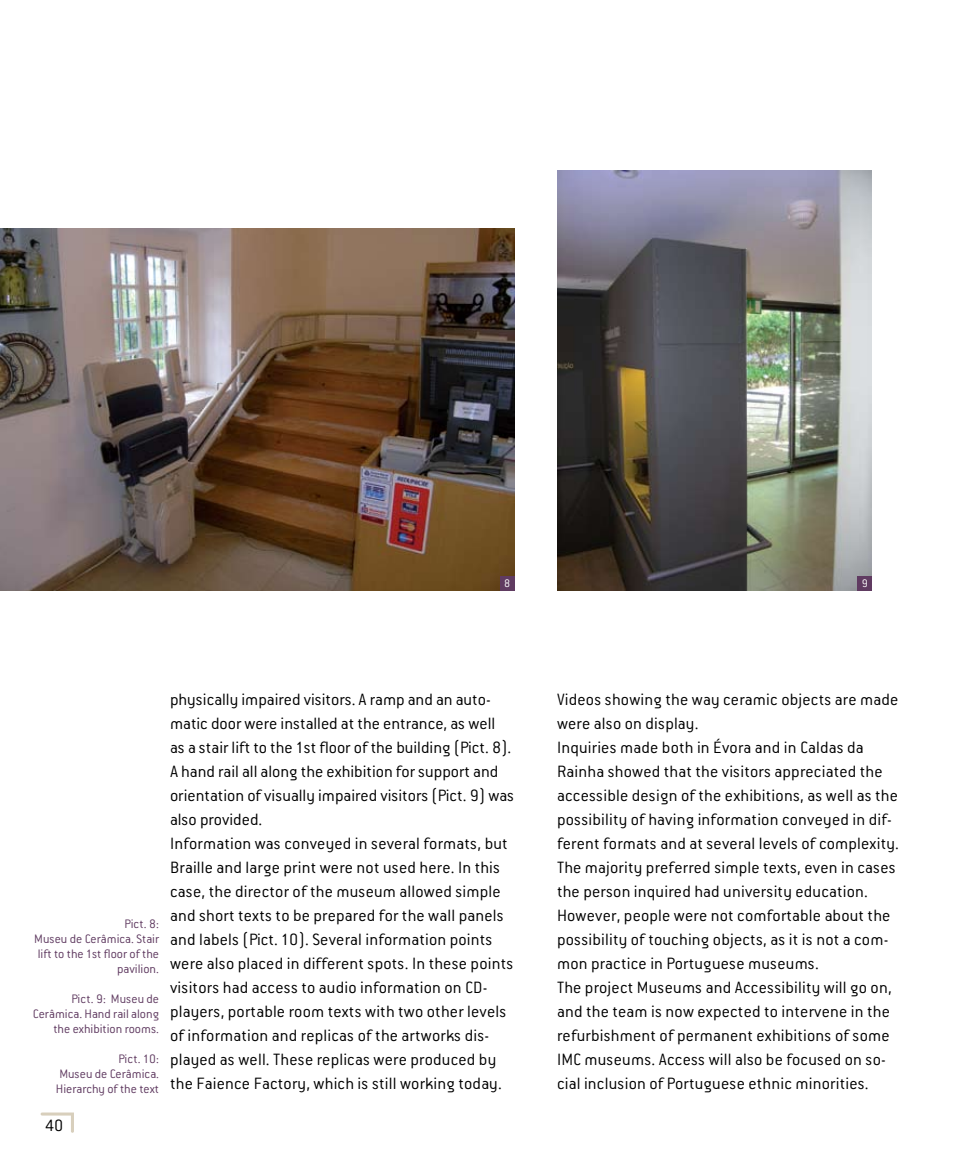
<style>
.page{position:relative;width:978px;height:1170px;background:#fff}
.page>*{position:absolute;margin:0;border:0;box-sizing:border-box;transform-origin:0 0}
.t1{font:300 18px/24px "PF Premier";letter-spacing:.01em;color:#000}
.t2{font:300 13.5px/15px "PF Premier";color:#603b61;text-align:right}
.t3{font:300 12px "PF Premier";color:#fff}
</style>
<div class="page">
<svg style="left:41px;top:1112px;width:33px;height:20px"></svg>
<img style="left:0;top:228px;width:514px;height:362px">
<img style="left:557px;top:170px;width:315px;height:420px">
<div style="left:500px;top:576px;width:14px;height:14px;background:#603b61"></div>
<div style="left:858px;top:576px;width:14px;height:14px;background:#603b61"></div>
<p class="t3" style="left:504px;top:577px;width:8px">8</p>
<p class="t3" style="left:862px;top:577px;width:8px">9</p>
<p class="t2" style="left:34px;top:917px;width:126px">Pict. 8:<br>Museu de Cerâmica. Stair lift to the 1st floor of the pavilion.</p>
<p class="t2" style="left:33px;top:992px;width:128px">Pict. 9: Museu de<br>Cerâmica. Hand rail along the exhibition rooms.</p>
<p class="t2" style="left:56px;top:1052px;width:105px;text-align:justify;text-indent:63px">Pict. 10:<br>Museu de Cerâmica.<br>Hierarchy of the text</p>
<p class="t1" style="left:45px;top:1113px;width:20px">40</p>
<p class="t1" style="left:170px;top:687px;width:346px">physically impaired visitors. A ramp and an auto&shy;matic door were installed at the entrance, as well as a stair lift to the 1st floor of the building (Pict. 8).<br>A hand rail all along the exhibition for support and orientation of visually impaired visitors (Pict. 9) was also provided.<br>Information was conveyed in several formats, but Braille and large print were not used here. In this case, the director of the museum allowed simple and short texts to be prepared for the wall panels and labels (Pict. 10). Several information points were also placed in different spots. In these points visitors had access to audio information on CD&shy;players, portable room texts with two other levels of information and replicas of the artworks dis&shy;played as well. These replicas were produced by the Faience Factory, which is still working today.</p>
<p class="t1" style="left:557px;top:687px;width:343px">Videos showing the way ceramic objects are made were also on display.<br>Inquiries made both in Évora and in Caldas da Rainha showed that the visitors appreciated the accessible design of the exhibitions, as well as the possibility of having information conveyed in dif&shy;ferent formats and at several levels of complexity.<br>The majority preferred simple texts, even in cases the person inquired had university education.<br>However, people were not comfortable about the possibility of touching objects, as it is not a com&shy;mon practice in Portuguese museums.<br>The project Museums and Accessibility will go on, and the team is now expected to intervene in the refurbishment of permanent exhibitions of some IMC museums. Access will also be focused on so&shy;cial inclusion of Portuguese ethnic minorities.</p>
</div>
